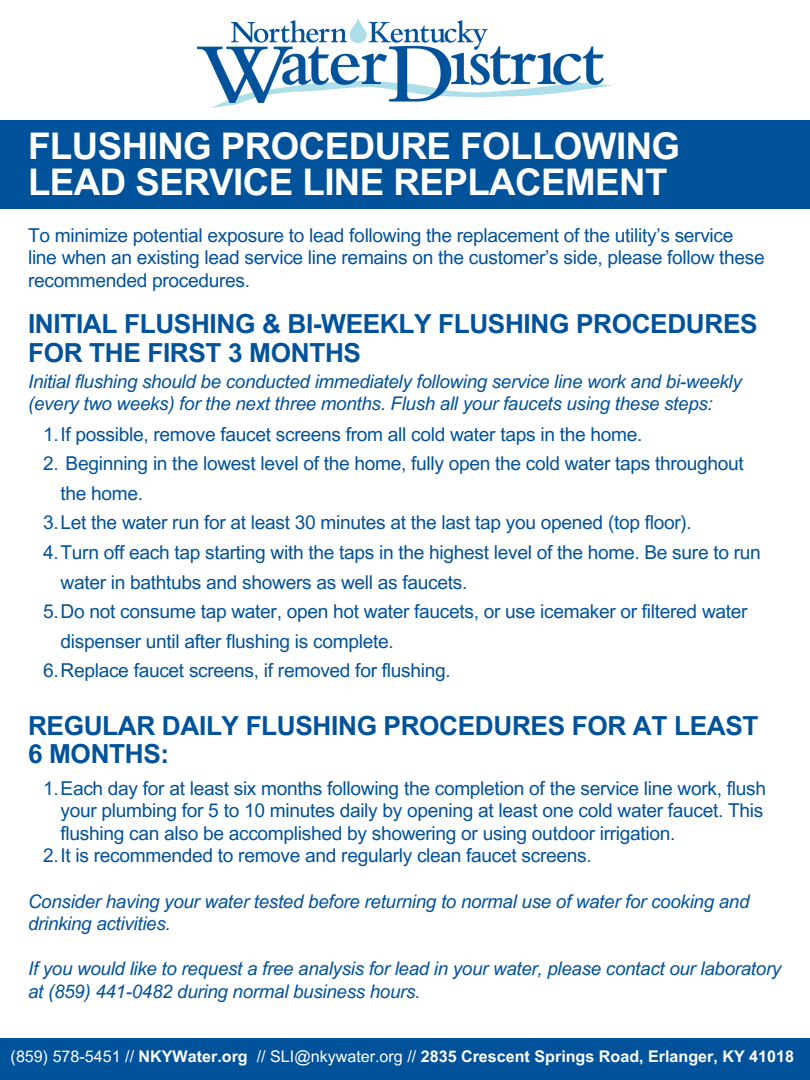
<style>
.page{position:relative;width:810px;height:1080px;background:#fff}
.page>*{position:absolute;margin:0;border:0;box-sizing:border-box;transform-origin:0 0}
.t1{font:700 36.75px "Arial MT Pro";letter-spacing:-.015em;color:#fff}
.t2{font:700 26.25px/28.6px "Arial MT Pro";letter-spacing:-.015em;color:#00529b}
.t3{font:19.12px/22.5px "Arial MT Pro";letter-spacing:-.015em;color:#00529b}
.t4{font:italic 18.75px/22.5px "Arial MT Pro";letter-spacing:-.015em;color:#00529b}
.t5{font:700 16.12px "Arial MT Pro";color:#fff}
.s1{font-weight:400}
</style>
<div class="page">
<div style="left:0;top:1038px;width:810px;height:42px;background:#00529b"></div>
<div style="left:0;top:120px;width:810px;height:89px;background:#00529b"></div>
<img style="left:198px;top:18px;width:414px;height:90px">
<p class="t1" style="left:28px;top:132px;width:654px">FLUSHING PROCEDURE FOLLOWING</p>
<p class="t1" style="left:28px;top:168px;width:641px">LEAD SERVICE LINE REPLACEMENT</p>
<p class="t3" style="left:28px;top:226px;width:738px">To minimize potential exposure to lead following the replacement of the utility’s service line when an existing lead service line remains on the customer’s side, please follow these recommended procedures.</p>
<p class="t2" style="left:28px;top:313px;width:731px">INITIAL FLUSHING &amp; BI-WEEKLY FLUSHING PROCEDURES<br>FOR THE FIRST 3 MONTHS</p>
<p class="t4" style="left:28px;top:372px;width:715px">Initial flushing should be conducted immediately following service line work and bi-weekly (every two weeks) for the next three months. Flush all your faucets using these steps:</p>
<p class="t3" style="left:43px;top:425px;width:601px">1.If possible, remove faucet screens from all cold water taps in the home.</p>
<p class="t3" style="left:61px;top:451px;width:685px;line-height:29.5px;text-indent:-17px">2. Beginning in the lowest level of the home, fully open the cold water taps throughout the home.</p>
<p class="t3" style="left:43px;top:514px;width:650px">3.Let the water run for at least 30 minutes at the last tap you opened (top floor).</p>
<p class="t3" style="left:61px;top:540px;width:702px;line-height:29.5px;text-indent:-17px">4.Turn off each tap starting with the taps in the highest level of the home. Be sure to run water in bathtubs and showers as well as faucets.</p>
<p class="t3" style="left:61px;top:599px;width:689px;line-height:29.5px;text-indent:-17px">5.Do not consume tap water, open hot water faucets, or use icemaker or filtered water dispenser until after flushing is complete.</p>
<p class="t3" style="left:43px;top:662px;width:409px">6.Replace faucet screens, if removed for flushing.</p>
<p class="t2" style="left:28px;top:714px;width:732px">REGULAR DAILY FLUSHING PROCEDURES FOR AT LEAST<br>6 MONTHS:</p>
<p class="t3" style="left:61px;top:779px;width:707px;text-indent:-17px">1.Each day for at least six months following the completion of the service line work, flush your plumbing for 5 to 10 minutes daily by opening at least one cold water faucet. This flushing can also be accomplished by showering or using outdoor irrigation.</p>
<p class="t3" style="left:43px;top:847px;width:550px">2.It is recommended to remove and regularly clean faucet screens.</p>
<p class="t4" style="left:28px;top:892px;width:723px">Consider having your water tested before returning to normal use of water for cooking and drinking activities.</p>
<p class="t4" style="left:28px;top:960px;width:755px">If you would like to request a free analysis for lead in your water, please contact our laboratory at (859) 441-0482 during normal business hours.</p>
<p class="t5" style="left:11px;top:1050px;width:785px"><span class="s1">(859) 578-5451 //</span> NKYWater.org <span class="s1">// SLI@nkywater.org //</span> 2835 Crescent Springs Road, Erlanger, KY 41018</p>
</div>
